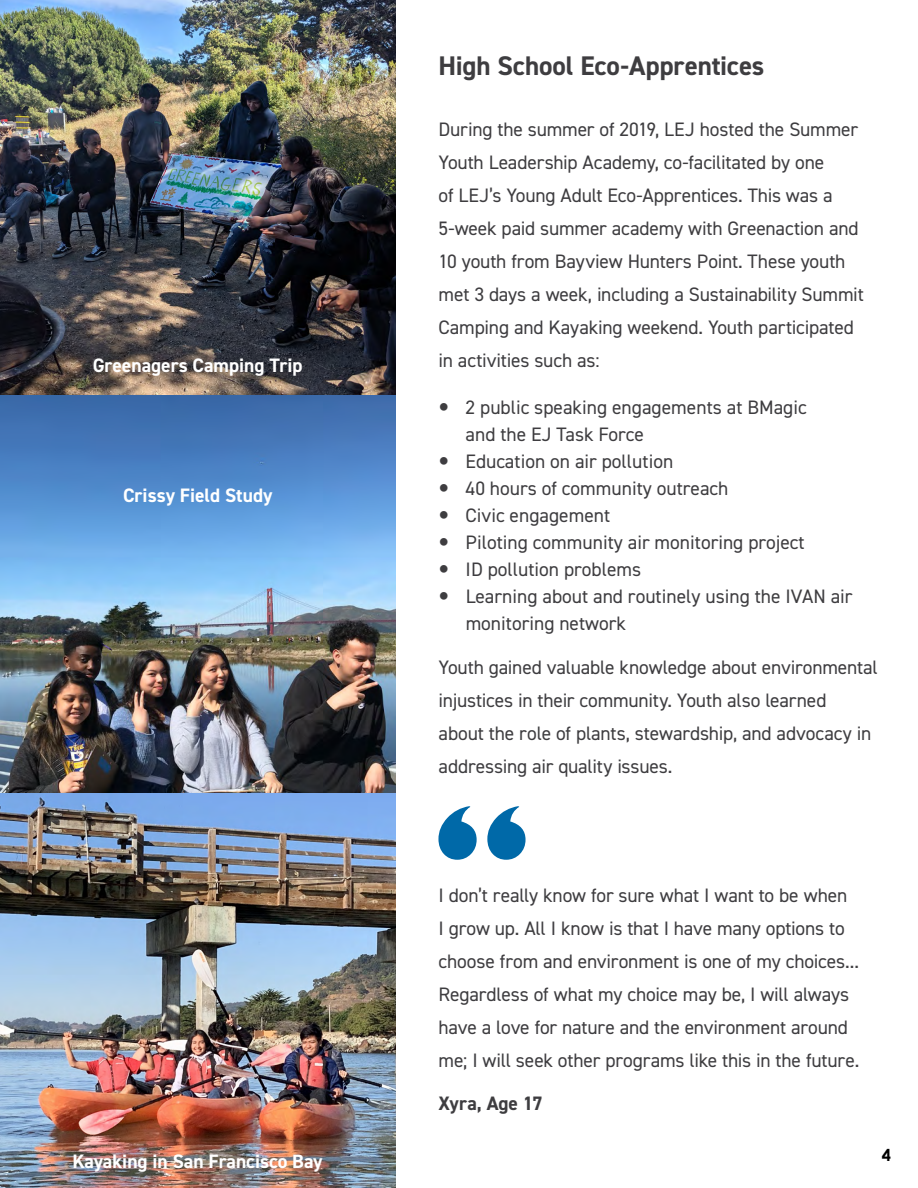
<style>
.page{position:relative;width:918px;height:1188px;background:#fff}
.page>*{position:absolute;margin:0;border:0;box-sizing:border-box;transform-origin:0 0}
.t1{font:800 117px "Gill Sans";color:#0069a8}
.t2{font:700 27px "DIN2014";letter-spacing:-.005em;color:#3e3d40}
.t3{font:19.5px/33px "DIN2014";letter-spacing:-.005em;color:#3e3d40}
.t4{font:700 19.5px "DIN2014";color:#fff}
.t5{font:700 19.5px "DIN2014";color:#3e3d40}
.t6{font:700 16.5px "Century Gothic";color:#000}
</style>
<div class="page">
<img style="left:0;top:0;width:395px;height:1188px">
<img style="left:0;top:396px;width:395px;height:396px">
<p class="t4" style="left:93px;top:353px;width:211px">Greenagers Camping Trip</p>
<p class="t4" style="left:123px;top:482px;width:151px">Crissy Field Study</p>
<p class="t4" style="left:72px;top:1148px;width:252px">Kayaking in San Francisco Bay</p>
<h2 class="t2" style="left:439px;top:48px;width:327px">High School Eco-Apprentices</h2>
<p class="t3" style="left:439px;top:112px;width:427px">During the summer of 2019, LEJ hosted the Summer Youth Leadership Academy, co-facilitated by one<br>of LEJ’s Young Adult Eco-Apprentices. This was a 5-week paid summer academy with Greenaction and 10 youth from Bayview Hunters Point. These youth met 3 days a week, including a Sustainability Summit Camping and Kayaking weekend. Youth participated in activities such as:</p>
<p class="t3" style="left:466px;top:393px;width:389px;line-height:27px">2 public speaking engagements at BMagic<br>and the EJ Task Force<br>Education on air pollution<br>40 hours of community outreach<br>Civic engagement<br>Piloting community air monitoring project<br>ID pollution problems<br>Learning about and routinely using the IVAN air monitoring network</p>
<p class="t3" style="left:439px;top:650px;width:441px">Youth gained valuable knowledge about environmental injustices in their community. Youth also learned<br>about the role of plants, stewardship, and advocacy in addressing air quality issues.</p>
<h1 class="t1" style="left:434px;top:778px;width:98px">“</h1>
<p class="t3" style="left:439px;top:878px;width:422px">I don’t really know for sure what I want to be when<br>I grow up. All I know is that I have many options to choose from and environment is one of my choices...<br>Regardless of what my choice may be, I will always have a love for nature and the environment around me; I will seek other programs like this in the future.</p>
<p class="t5" style="left:439px;top:1091px;width:105px">Xyra, Age 17</p>
<p class="t6" style="left:882px;top:1142px;width:11px">4</p>
</div>
